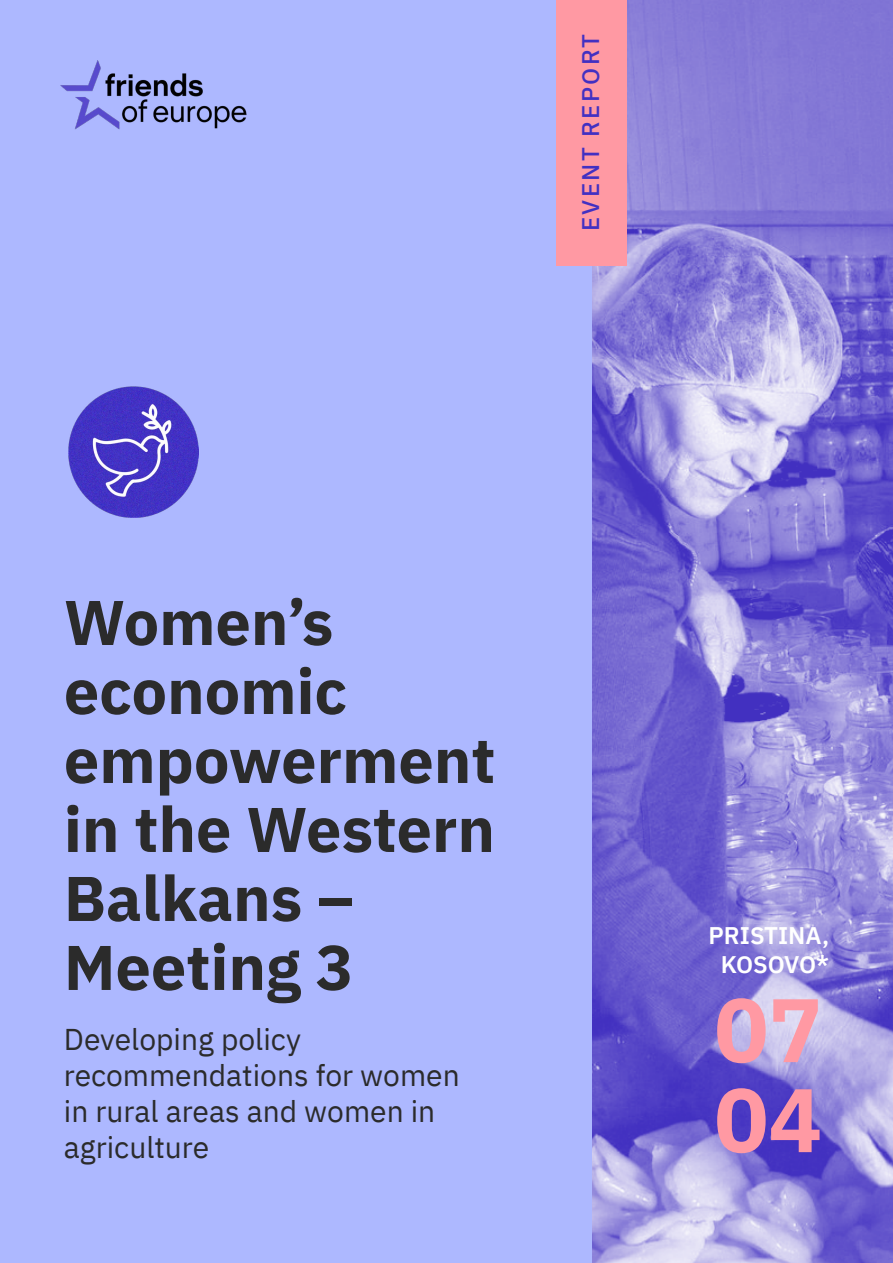
<style>
.page{position:relative;width:893px;height:1263px;background:#fff}
.page>*{position:absolute;margin:0;border:0;box-sizing:border-box;transform-origin:0 0}
.t1{font:700 90px/90px "IBM Plex Sans";color:#ff99a3}
.t2{font:700 63px/69px "IBM Plex Sans";color:#2b2b2b}
.t3{font:30px/36px "IBM Plex Sans";color:#2b2b2b}
.t4{font:600 24px/28.8px "IBM Plex Sans";color:#fff;text-align:center}
.t5{font:500 24px "IBM Plex Sans";letter-spacing:.1em;color:#4230c2}
</style>
<div class="page">
<img style="left:591px;top:0;width:302px;height:1263px">
<div style="left:0;top:0;width:591px;height:1263px;background:#adb8ff"></div>
<div style="left:556px;top:0;width:70px;height:266px;background:#ff99a3"></div>
<img style="left:61px;top:60px;width:186px;height:70px">
<img style="left:69px;top:387px;width:130px;height:130px">
<p class="t5" style="left:572px;top:231px;width:199px;rotate:-90deg">EVENT REPORT</p>
<h2 class="t2" style="left:64px;top:583px;width:433px">Women’s economic empowerment in the Western<br>Balkans –<br>Meeting 3</h2>
<p class="t3" style="left:64px;top:1018px;width:397px">Developing policy recommendations for women in rural areas and women in agriculture</p>
<p class="t4" style="left:709px;top:919px;width:122px">PRISTINA,<br>KOSOVO*</p>
<h1 class="t1" style="left:714px;top:978px;width:109px">07<br>04</h1>
</div>
